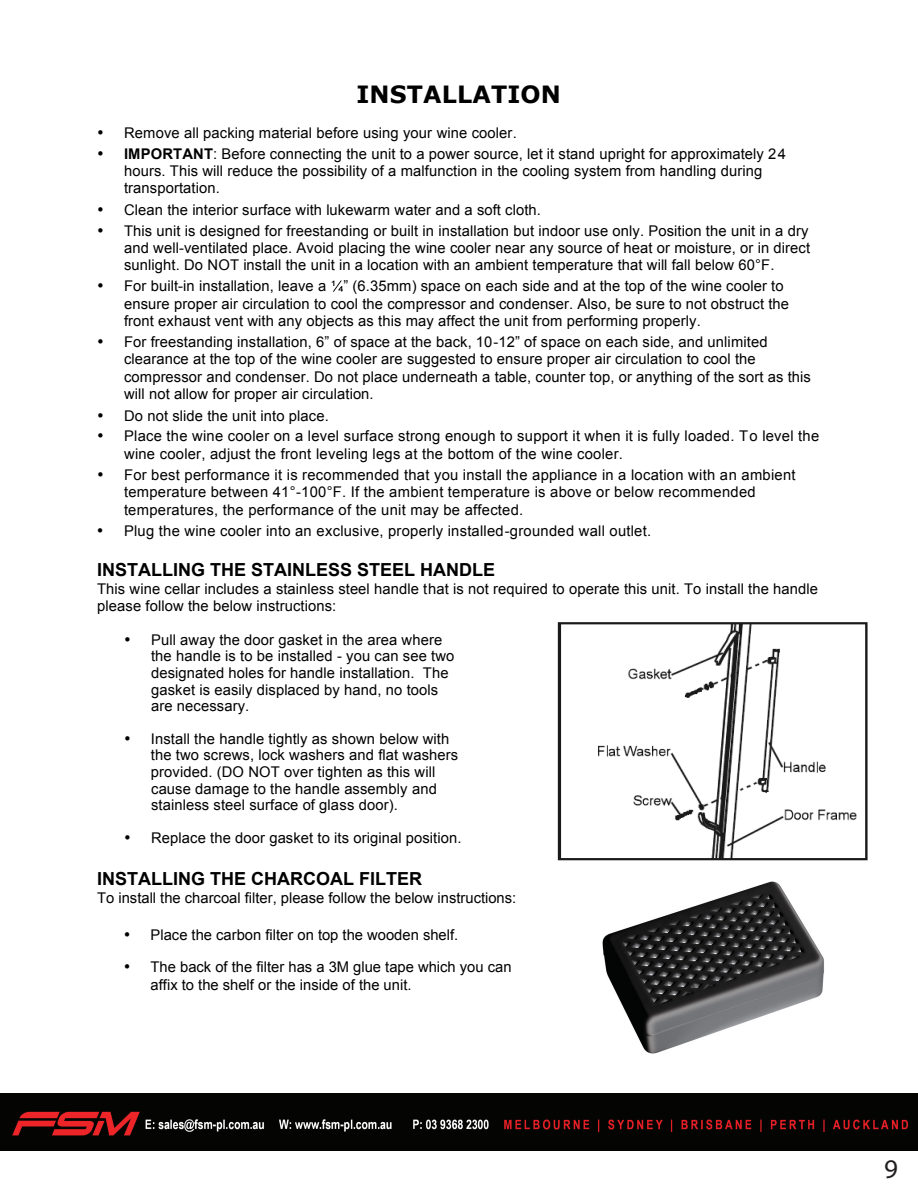
<style>
.page{position:relative;width:918px;height:1188px;background:#fff}
.page>*{position:absolute;margin:0;border:0;box-sizing:border-box;transform-origin:0 0}
.t1{font:27px "Myriad Pro";color:#211e1e}
.t2{font:700 23.7px "Verdana";letter-spacing:.005em;color:#000}
.t3{font:700 18px "Arial";color:#000}
.t4{font:14.7px/16.5px "Arial";letter-spacing:.01em;color:#000}
.s1{font-weight:700}
</style>
<div class="page">
<svg style="left:332px;top:281px;width:11px;height:11px"></svg>
<img style="left:602px;top:881px;width:223px;height:173px">
<img style="left:557px;top:622px;width:311px;height:239px">
<img style="left:0;top:1094px;width:918px;height:57px">
<h2 class="t2" style="left:357px;top:79px;width:206px">INSTALLATION</h2>
<p class="t4" style="left:124px;top:123px;width:663px;line-height:20.9px">Remove all packing material before using your wine cooler.<br><span class="s1">IMPORTANT</span>: Before connecting the unit to a power source, let it stand upright for approximately 24</p>
<p class="t4" style="left:124px;top:162px;width:640px;line-height:17.7px">hours. This will reduce the possibility of a malfunction in the cooling system from handling during transportation.</p>
<p class="t4" style="left:124px;top:199px;width:686px;line-height:21.3px">Clean the interior surface with lukewarm water and a soft cloth.<br>This unit is designed for freestanding or built in installation but indoor use only. Position the unit in a dry</p>
<p class="t4" style="left:124px;top:239px;width:688px;line-height:17.7px">and well-ventilated place. Avoid placing the wine cooler near any source of heat or moisture, or in direct sunlight. Do NOT install the unit in a location with an ambient temperature that will fall below 60°F.</p>
<p class="t4" style="left:124px;top:278px;width:666px;line-height:17.4px">For built-in installation, leave a ” (6.35mm) space on each side and at the top of the wine cooler to ensure proper air circulation to cool the compressor and condenser. Also, be sure to not obstruct the front exhaust vent with any objects as this may affect the unit from performing properly.</p>
<p class="t4" style="left:124px;top:333px;width:688px;line-height:17.4px">For freestanding installation, 6” of space at the back, 10-12” of space on each side, and unlimited clearance at the top of the wine cooler are suggested to ensure proper air circulation to cool the compressor and condenser. Do not place underneath a table, counter top, or anything of the sort as this will not allow for proper air circulation.</p>
<p class="t4" style="left:124px;top:405px;width:697px;line-height:20.9px">Do not slide the unit into place.<br>Place the wine cooler on a level surface strong enough to support it when it is fully loaded. To level the</p>
<p class="t4" style="left:124px;top:444px;width:673px;line-height:20.9px">wine cooler, adjust the front leveling legs at the bottom of the wine cooler.<br>For best performance it is recommended that you install the appliance in a location with an ambient</p>
<p class="t4" style="left:124px;top:483px;width:633px;line-height:17.7px">temperature between 41°-100°F. If the ambient temperature is above or below recommended temperatures, the performance of the unit may be affected.</p>
<p class="t4" style="left:124px;top:523px;width:529px">Plug the wine cooler into an exclusive, properly installed-grounded wall outlet.</p>
<p class="t3" style="left:97px;top:558px;width:400px">INSTALLING THE STAINLESS STEEL HANDLE</p>
<p class="t4" style="left:97px;top:580px;width:722px;line-height:17.2px">This wine cellar includes a stainless steel handle that is not required to operate this unit. To install the handle please follow the below instructions:</p>
<p class="t4" style="left:151px;top:632px;width:305px">Pull away the door gasket in the area where the handle is to be installed - you can see two designated holes for handle installation. The gasket is easily displaced by hand, no tools are necessary.</p>
<p class="t4" style="left:151px;top:731px;width:309px">Install the handle tightly as shown below with the two screws, lock washers and flat washers provided. (DO NOT over tighten as this will cause damage to the handle assembly and stainless steel surface of glass door).</p>
<p class="t4" style="left:151px;top:830px;width:312px">Replace the door gasket to its original position.</p>
<p class="t3" style="left:97px;top:867px;width:326px">INSTALLING THE CHARCOAL FILTER</p>
<p class="t4" style="left:97px;top:890px;width:421px">To install the charcoal filter, please follow the below instructions:</p>
<p class="t4" style="left:151px;top:919px;width:362px;line-height:32px">Place the carbon filter on top the wooden shelf.<br>The back of the filter has a 3M glue tape which you can</p>
<p class="t4" style="left:151px;top:977px;width:262px">affix to the shelf or the inside of the unit.</p>
<h1 class="t1" style="left:884px;top:1152px;width:15px">98</h1>
</div>
